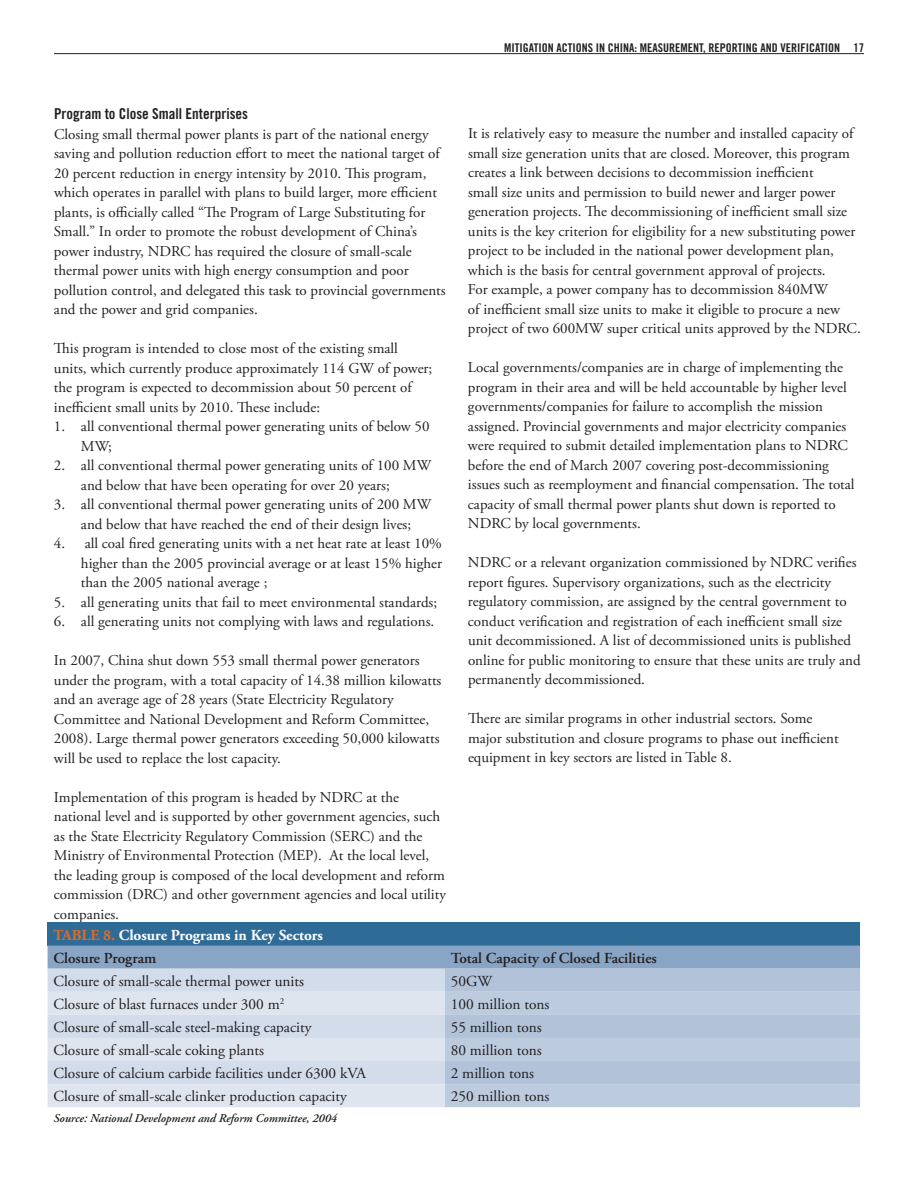
<style>
.page{position:relative;width:918px;height:1188px;background:#fff}
.page>*{position:absolute;margin:0;border:0;box-sizing:border-box;transform-origin:0 0}
.t1{font:15.3px "Adobe Garamond Pro";color:#231f20}
.t2{font:700 15.3px/23.1px "Adobe Garamond Pro";color:#fff}
.t3{font:600 15.3px "Adobe Garamond Pro";color:#231f20}
.t4{font:15px/19.5px "Adobe Garamond Pro";color:#231f20}
.t5{font:15px "Trade Gothic Bold Cond Twenty";color:#231f20}
.t6{font:12px "Trade Gothic Bold Cond Twenty";color:#231f20}
.t7{font:italic 600 12px "Adobe Garamond Pro";color:#231f20}
.s1{color:#de6c27}
.s2{font-weight:600;color:#231f20}
</style>
<div class="page">
<hr style="left:54px;top:53px;width:810px;height:1px;background:#231f20">
<div style="left:48px;top:922px;width:812px;height:24px;background:#2f6b97"></div>
<div style="left:48px;top:946px;width:812px;height:23px;background:#89a5c5"></div>
<div style="left:48px;top:969px;width:397px;height:23px;background:#d3dcea"></div>
<div style="left:445px;top:969px;width:415px;height:23px;background:#b1c2d9"></div>
<svg style="left:48px;top:992px;width:397px;height:115px;background:#dae1ed"></svg>
<svg style="left:445px;top:992px;width:415px;height:115px;background:#b8c7dc"></svg>
<p class="t6" style="left:504px;top:43px;width:361px">MITIGATION ACTIONS IN CHINA: MEASUREMENT, REPORTING AND VERIFICATION 17</p>
<p class="t5" style="left:54px;top:109px;width:196px">Program to Close Small Enterprises</p>
<p class="t4" style="left:54px;top:126px;width:393px">Closing small thermal power plants is part of the national energy saving and pollution reduction effort to meet the national target of 20 percent reduction in energy intensity by 2010. This program, which operates in parallel with plans to build larger, more efficient plants, is officially called “The Program of Large Substituting for Small.” In order to promote the robust development of China’s power industry, NDRC has required the closure of small-scale thermal power units with high energy consumption and poor pollution control, and delegated this task to provincial governments and the power and grid companies.</p>
<p class="t4" style="left:54px;top:340px;width:380px">This program is intended to close most of the existing small units, which currently produce approximately 114 GW of power; the program is expected to decommission about 50 percent of inefficient small units by 2010. These include:</p>
<p class="t4" style="left:81px;top:418px;width:363px">all conventional thermal power generating units of below 50<br>MW;<br>all conventional thermal power generating units of 100 MW and below that have been operating for over 20 years;<br>all conventional thermal power generating units of 200 MW and below that have reached the end of their design lives;<br>all coal fired generating units with a net heat rate at least 10% higher than the 2005 provincial average or at least 15% higher than the 2005 national average ;<br>all generating units that fail to meet environmental standards; all generating units not complying with laws and regulations.</p>
<p class="t4" style="left:54px;top:652px;width:389px">In 2007, China shut down 553 small thermal power generators under the program, with a total capacity of 14.38 million kilowatts and an average age of 28 years (State Electricity Regulatory Committee and National Development and Reform Committee, 2008). Large thermal power generators exceeding 50,000 kilowatts will be used to replace the lost capacity.</p>
<p class="t4" style="left:54px;top:789px;width:394px">Implementation of this program is headed by NDRC at the national level and is supported by other government agencies, such as the State Electricity Regulatory Commission (SERC) and the Ministry of Environmental Protection (MEP). At the local level, the leading group is composed of the local development and reform commission (DRC) and other government agencies and local utility companies.</p>
<p class="t4" style="left:54px;top:418px;width:13px">1.</p>
<p class="t4" style="left:54px;top:457px;width:13px">2.</p>
<p class="t4" style="left:54px;top:496px;width:13px">3.</p>
<p class="t4" style="left:54px;top:535px;width:13px">4.</p>
<p class="t4" style="left:54px;top:594px;width:13px">5.<br>6.</p>
<p class="t4" style="left:468px;top:125px;width:394px">It is relatively easy to measure the number and installed capacity of small size generation units that are closed. Moreover, this program creates a link between decisions to decommission inefficient<br>small size units and permission to build newer and larger power generation projects. The decommissioning of inefficient small size units is the key criterion for eligibility for a new substituting power project to be included in the national power development plan, which is the basis for central government approval of projects.<br>For example, a power company has to decommission 840MW<br>of inefficient small size units to make it eligible to procure a new project of two 600MW super critical units approved by the NDRC.</p>
<p class="t4" style="left:468px;top:359px;width:388px">Local governments/companies are in charge of implementing the program in their area and will be held accountable by higher level governments/companies for failure to accomplish the mission assigned. Provincial governments and major electricity companies were required to submit detailed implementation plans to NDRC before the end of March 2007 covering post-decommissioning issues such as reemployment and financial compensation. The total capacity of small thermal power plants shut down is reported to NDRC by local governments.</p>
<p class="t4" style="left:468px;top:554px;width:394px">NDRC or a relevant organization commissioned by NDRC verifies report figures. Supervisory organizations, such as the electricity regulatory commission, are assigned by the central government to conduct verification and registration of each inefficient small size unit decommissioned. A list of decommissioned units is published online for public monitoring to ensure that these units are truly and permanently decommissioned.</p>
<p class="t4" style="left:468px;top:710px;width:372px">There are similar programs in other industrial sectors. Some major substitution and closure programs to phase out inefficient equipment in key sectors are listed in Table 8.</p>
<p class="t2" style="left:54px;top:924px;width:271px"><span class="s1">TABLE 8.</span> Closure Programs in Key Sectors<br><span class="s2">Closure Program</span></p>
<p class="t3" style="left:451px;top:952px;width:208px">Total Capacity of Closed Facilities</p>
<p class="t1" style="left:54px;top:975px;width:252px">Closure of small-scale thermal power units</p>
<p class="t1" style="left:451px;top:975px;width:43px">50GW</p>
<p class="t1" style="left:54px;top:998px;width:232px">Closure of blast furnaces under 300 m<sup>2</sup></p>
<p class="t1" style="left:451px;top:998px;width:100px">100 million tons</p>
<p class="t1" style="left:54px;top:1021px;width:260px">Closure of small-scale steel-making capacity</p>
<p class="t1" style="left:451px;top:1021px;width:92px">55 million tons</p>
<p class="t1" style="left:54px;top:1044px;width:212px">Closure of small-scale coking plants</p>
<p class="t1" style="left:451px;top:1044px;width:92px">80 million tons</p>
<p class="t1" style="left:54px;top:1067px;width:314px">Closure of calcium carbide facilities under 6300 kVA</p>
<p class="t1" style="left:451px;top:1067px;width:85px">2 million tons</p>
<p class="t1" style="left:54px;top:1090px;width:295px">Closure of small-scale clinker production capacity</p>
<p class="t1" style="left:451px;top:1090px;width:100px">250 million tons</p>
<p class="t7" style="left:54px;top:1113px;width:285px">Source: National Development and Reform Committee, 2004</p>
</div>
